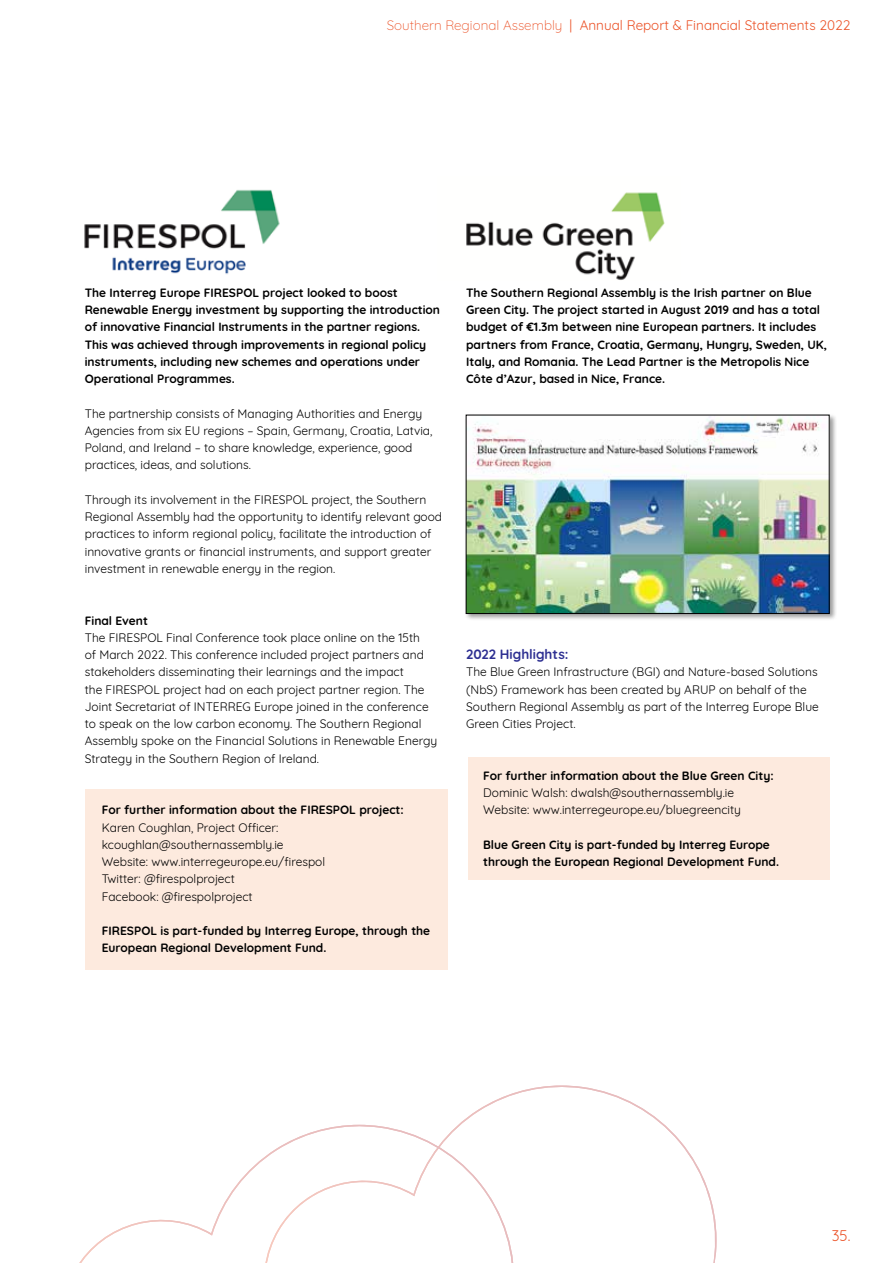
<style>
.page{position:relative;width:893px;height:1263px;background:#fff}
.page>*{position:absolute;margin:0;border:0;box-sizing:border-box;transform-origin:0 0}
.t1{font:15px "Quicksand";color:#eb5126}
.t2{font:13.5px "Quicksand";color:#eb5126}
.t3{font:700 13.5px "Quicksand";color:#2e3092}
.t4{font:12px/17.2px "Quicksand";color:#000}
.t5{font:700 12px/17.2px "Quicksand";color:#000}
.s1{font-weight:300}
</style>
<div class="page">
<svg style="left:460px;top:1085px;width:257px;height:178px"></svg>
<svg style="left:79px;top:1123px;width:452px;height:140px"></svg>
<div style="left:468px;top:757px;width:361px;height:122px;background:#fdeade"></div>
<div style="left:85px;top:789px;width:363px;height:180px;background:#fdeade"></div>
<img style="left:466px;top:192px;width:199px;height:88px">
<div style="left:464px;top:413px;width:373px;height:208px;background:#000;opacity:.4"></div>
<img style="left:468px;top:417px;width:359px;height:195px">
<div style="left:466px;top:415px;width:363px;height:199px;border:1px solid #000"></div>
<img style="left:84px;top:189px;width:196px;height:85px">
<p class="t2" style="left:387px;top:15px;width:465px"><span class="s1">Southern Regional Assembly</span> | Annual Report &amp; Financial Statements 2022</p>
<p class="t5" style="left:85px;top:283px;width:357px">The Interreg Europe FIRESPOL project looked to boost Renewable Energy investment by supporting the introduction of innovative Financial Instruments in the partner regions.<br>This was achieved through improvements in regional policy instruments, including new schemes and operations under Operational Programmes.</p>
<p class="t4" style="left:85px;top:403px;width:349px">The partnership consists of Managing Authorities and Energy Agencies from six EU regions – Spain, Germany, Croatia, Latvia, Poland, and Ireland – to share knowledge, experience, good practices, ideas, and solutions.</p>
<p class="t4" style="left:85px;top:490px;width:359px">Through its involvement in the FIRESPOL project, the Southern Regional Assembly had the opportunity to identify relevant good practices to inform regional policy, facilitate the introduction of innovative grants or financial instruments, and support greater investment in renewable energy in the region.</p>
<p class="t5" style="left:85px;top:611px;width:65px">Final Event</p>
<p class="t4" style="left:85px;top:628px;width:354px">The FIRESPOL Final Conference took place online on the 15th<br>of March 2022. This conference included project partners and stakeholders disseminating their learnings and the impact<br>the FIRESPOL project had on each project partner region. The Joint Secretariat of INTERREG Europe joined in the conference to speak on the low carbon economy. The Southern Regional Assembly spoke on the Financial Solutions in Renewable Energy Strategy in the Southern Region of Ireland.</p>
<p class="t5" style="left:102px;top:800px;width:304px">For further information about the FIRESPOL project:</p>
<p class="t4" style="left:102px;top:817px;width:225px">Karen Coughlan, Project Officer: kcoughlan@southernassembly.ie Website: www.interregeurope.eu/firespol Twitter: @firespolproject<br>Facebook: @firespolproject</p>
<p class="t5" style="left:102px;top:921px;width:330px">FIRESPOL is part-funded by Interreg Europe, through the<br>European Regional Development Fund.</p>
<p class="t5" style="left:466px;top:283px;width:362px">The Southern Regional Assembly is the Irish partner on Blue Green City. The project started in August 2019 and has a total budget of €1.3m between nine European partners. It includes partners from France, Croatia, Germany, Hungry, Sweden, UK, Italy, and Romania. The Lead Partner is the Metropolis Nice Côte d’Azur, based in Nice, France.</p>
<p class="t3" style="left:466px;top:643px;width:104px">2022 Highlights:</p>
<p class="t4" style="left:466px;top:662px;width:354px">The Blue Green Infrastructure (BGI) and Nature-based Solutions (NbS) Framework has been created by ARUP on behalf of the Southern Regional Assembly as part of the Interreg Europe Blue Green Cities Project.</p>
<p class="t5" style="left:483px;top:766px;width:292px">For further information about the Blue Green City:</p>
<p class="t4" style="left:483px;top:783px;width:259px">Dominic Walsh: dwalsh@southernassembly.ie<br>Website: www.interregeurope.eu/bluegreencity</p>
<p class="t5" style="left:483px;top:835px;width:297px">Blue Green City is part-funded by Interreg Europe through the European Regional Development Fund.</p>
<p class="t1" style="left:832px;top:1224px;width:20px">35.</p>
</div>
